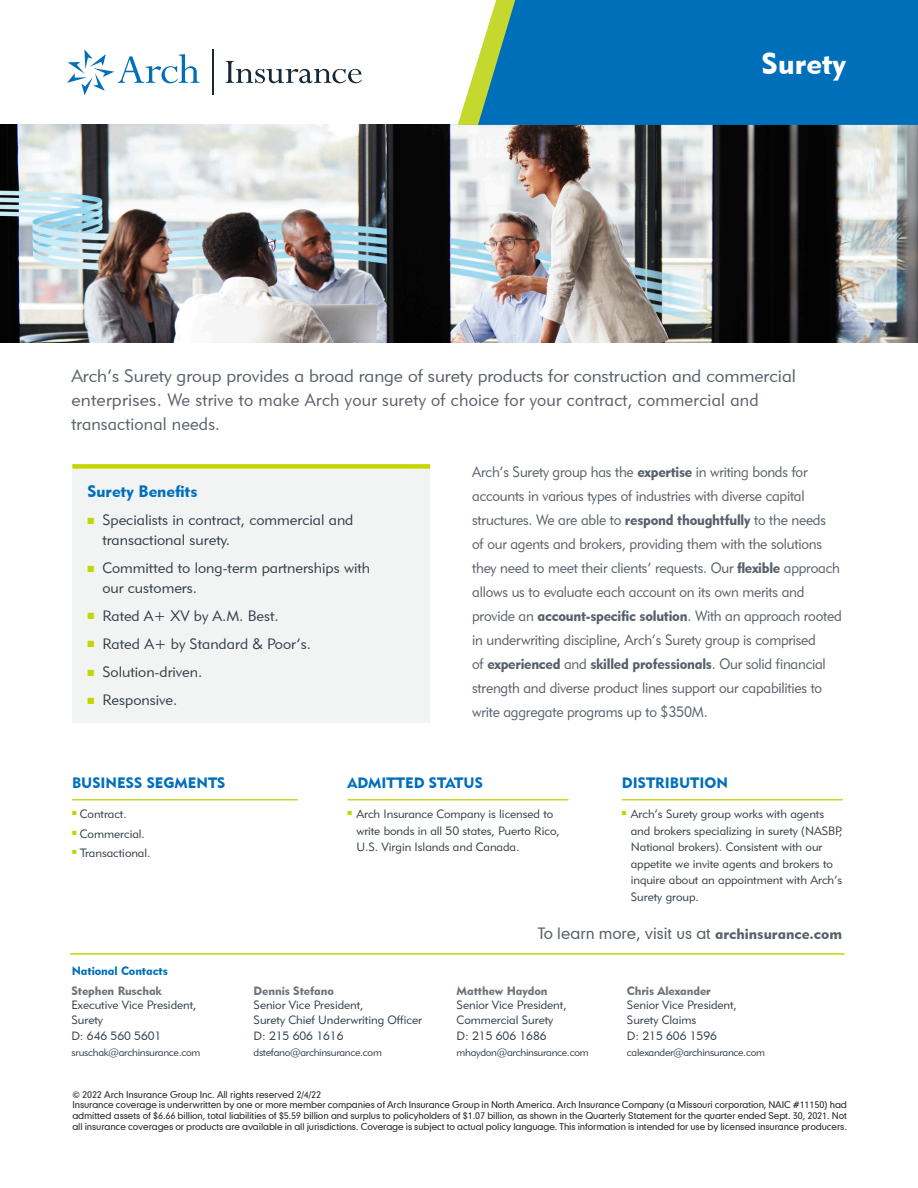
<style>
.page{position:relative;width:918px;height:1188px;background:#fff}
.page>*{position:absolute;margin:0;border:0;box-sizing:border-box;transform-origin:0 0}
.t1{font:30px "Geometric 415 BT Black A";color:#fff}
.t2{font:18px/24px "Geometric 415 BT Lite A";letter-spacing:.01em;color:#586069}
.t3{font:16.5px "Geometric 415 BT Black A";color:#006fba}
.t4{font:15px/24px "Geometric 415 BT Lite A";letter-spacing:-.015em;color:#586069;scale:.94 1}
.t5{font:15px/19.5px "Geometric 415 BT Lite A";color:#333f48}
.Category_Titles__3-c{font:15px "Geometric 415 BT Black A";color:#006fba}
.t6{font:15px "Geometric 706 BT Medium B";color:#586069}
.t7{font:12px/14.4px "Geometric 415 BT Lite A";letter-spacing:-.005em;color:#333f48}
.t8{font:12px "Geometric 415 BT Black A";letter-spacing:-.005em;color:#006fba}
.t9{font:10.5px "Geometric 415 BT Lite A";letter-spacing:-.025em;color:#333f48}
.t10{font:9px/10.8px "Geometric 706 BT Medium B";letter-spacing:-.01em;color:#231f20;text-align:justify}
.s1{color:#c4d600}
.s2{font-family:"Geometric 415 BT Black A"}
.s3{font-family:"Geometric 415 BT Black A";color:#6c737a}
</style>
<div class="page">
<img style="left:0;top:125px;width:918px;height:217px">
<hr style="left:72px;top:799px;width:226px;height:1px;background:#c4d82d">
<hr style="left:622px;top:799px;width:221px;height:1px;background:#c4d82d">
<hr style="left:347px;top:799px;width:222px;height:1px;background:#c4d82d">
<hr style="left:70px;top:953px;width:775px;height:2px;background:#c4d600">
<div style="left:72px;top:464px;width:358px;height:259px;background:#f2f3f3"></div>
<div style="left:72px;top:464px;width:358px;height:5px;background:#c4d600"></div>
<div style="left:515px;top:0;width:403px;height:125px;background:#006fba"></div>
<svg style="left:458px;top:0;width:57px;height:125px"></svg>
<svg style="left:226px;top:61px;width:136px;height:22px"></svg>
<hr style="left:212px;top:49px;width:1px;height:46px;background:#172938">
<svg style="left:67px;top:49px;width:132px;height:46px"></svg>
<p class="t1" style="left:762px;top:45px;width:86px">Surety</p>
<p class="t2" style="left:71px;top:363px;width:726px">Arch’s Surety group provides a broad range of surety products for construction and commercial enterprises. We strive to make Arch your surety of choice for your contract, commercial and transactional needs.</p>
<p class="t3" style="left:87px;top:481px;width:111px">Surety Benefits</p>
<p class="t5" style="left:102px;top:510px;width:253px;text-indent:-15px"><span class="s1">■</span> Specialists in contract, commercial and transactional surety.</p>
<p class="t5" style="left:102px;top:558px;width:269px;text-indent:-15px"><span class="s1">■</span> Committed to long-term partnerships with our customers.</p>
<p class="t5" style="left:87px;top:606px;width:193px"><span class="s1">■</span> Rated A+ XV by A.M. Best.</p>
<p class="t5" style="left:87px;top:634px;width:225px"><span class="s1">■</span> Rated A+ by Standard &amp; Poor’s.</p>
<p class="t5" style="left:87px;top:662px;width:116px"><span class="s1">■</span> Solution-driven.</p>
<p class="t5" style="left:87px;top:690px;width:92px"><span class="s1">■</span> Responsive.</p>
<p class="t4" style="left:472px;top:460px;width:395px">Arch’s Surety group has the <span class="s2">expertise</span> in writing bonds for accounts in various types of industries with diverse capital structures. We are able to <span class="s2">respond thoughtfully</span> to the needs<br>of our agents and brokers, providing them with the solutions they need to meet their clients’ requests. Our <span class="s2">flexible</span> approach allows us to evaluate each account on its own merits and provide an <span class="s2">account-specific solution</span>. With an approach rooted in underwriting discipline, Arch’s Surety group is comprised<br>of <span class="s2">experienced</span> and <span class="s2">skilled professionals</span>. Our solid financial strength and diverse product lines support our capabilities to write aggregate programs up to $350M.</p>
<p class="Category_Titles__3-c" style="left:72px;top:774px;width:155px">BUSINESS SEGMENTS</p>
<p class="t7" style="left:72px;top:807px;width:56px"><sup>■</sup> Contract.</p>
<p class="t7" style="left:72px;top:826px;width:75px"><sup>■</sup> Commercial.</p>
<p class="t7" style="left:72px;top:846px;width:80px"><sup>■</sup> Transactional.</p>
<p class="t8" style="left:72px;top:964px;width:98px">National Contacts</p>
<p class="t7" style="left:71px;top:984px;width:127px"><span class="s3">Stephen Ruschak<br></span>Executive Vice President,<br>Surety</p>
<p class="t7" style="left:71px;top:1029px;width:91px">D: 646 560 5601</p>
<p class="t9" style="left:71px;top:1046px;width:130px">sruschak@archinsurance.com</p>
<p class="Category_Titles__3-c" style="left:347px;top:774px;width:137px">ADMITTED STATUS</p>
<p class="t7" style="left:356px;top:806px;width:205px;line-height:16.5px;text-indent:-9px"><sup>■</sup> Arch Insurance Company is licensed to write bonds in all 50 states, Puerto Rico,<br>U.S. Virgin Islands and Canada.</p>
<p class="Category_Titles__3-c" style="left:622px;top:774px;width:108px">DISTRIBUTION</p>
<p class="t7" style="left:631px;top:806px;width:213px;line-height:16.5px;text-indent:-9px"><sup>■</sup> Arch’s Surety group works with agents and brokers specializing in surety (NASBP, National brokers). Consistent with our appetite we invite agents and brokers to inquire about an appointment with Arch’s Surety group.</p>
<p class="t7" style="left:254px;top:984px;width:170px"><span class="s3">Dennis Stefano<br></span>Senior Vice President,<br>Surety Chief Underwriting Officer</p>
<p class="t7" style="left:254px;top:1029px;width:91px">D: 215 606 1616</p>
<p class="t9" style="left:254px;top:1046px;width:130px">dstefano@archinsurance.com</p>
<p class="t6" style="left:538px;top:923px;width:306px">To learn more, visit us at <span class="s2">archinsurance.com</span></p>
<p class="t7" style="left:457px;top:984px;width:112px"><span class="s3">Matthew Haydon<br></span>Senior Vice President,<br>Commercial Surety</p>
<p class="t7" style="left:457px;top:1029px;width:91px">D: 215 606 1686</p>
<p class="t9" style="left:457px;top:1046px;width:133px">mhaydon@archinsurance.com</p>
<p class="t7" style="left:627px;top:984px;width:112px"><span class="s3">Chris Alexander<br></span>Senior Vice President,<br>Surety Claims</p>
<p class="t7" style="left:627px;top:1029px;width:91px">D: 215 606 1596</p>
<p class="t9" style="left:627px;top:1046px;width:140px">calexander@archinsurance.com</p>
<p class="t10" style="left:72px;top:1089px;width:250px">© 2022 Arch Insurance Group Inc. All rights reserved 2/4/22</p>
<p class="t10" style="left:72px;top:1099px;width:776px">Insurance coverage is underwritten by one or more member companies of Arch Insurance Group in North America. Arch Insurance Company (a Missouri corporation, NAIC #11150) had admitted assets of $6.66 billion, total liabilities of $5.59 billion and surplus to policyholders of $1.07 billion, as shown in the Quarterly Statement for the quarter ended Sept. 30, 2021. Not all insurance coverages or products are available in all jurisdictions. Coverage is subject to actual policy language. This information is intended for use by licensed insurance producers.</p>
</div>
